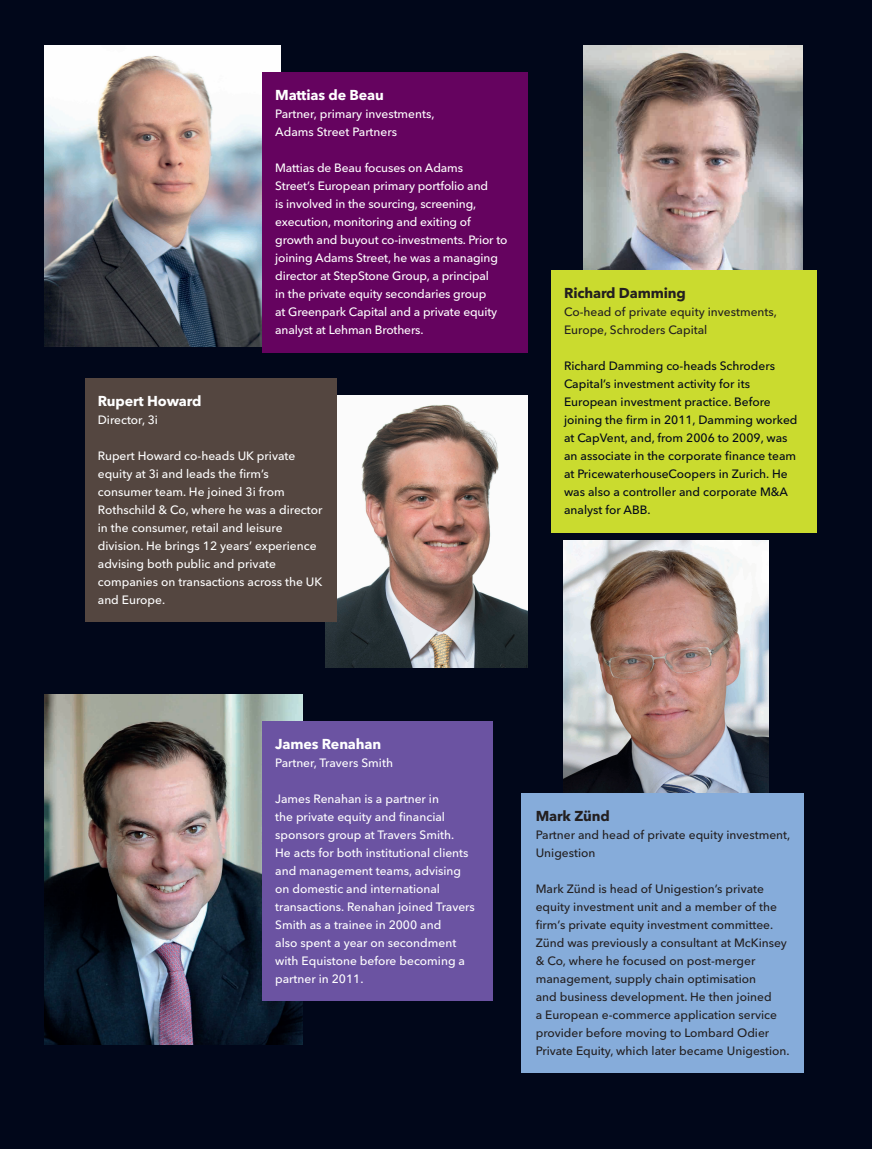
<style>
.page{position:relative;width:872px;height:1149px;background:#fff}
.page>*{position:absolute;margin:0;border:0;box-sizing:border-box;transform-origin:0 0}
.RT_Name{font:700 14.25px "Avenir Next LT Pro";letter-spacing:-.01em;color:#fff}
.RT_Name-2{font:700 14.25px "Avenir Next LT Pro";letter-spacing:-.01em;color:#231f20}
.RT_Biography_no_inde{font:500 12px/18px "Avenir Next LT Pro";color:#fff}
.RT_Biography_no_inde-2{font:500 12px/18px "Avenir Next LT Pro";color:#231f20}
.RT_Biography_no_inde-3{font:500 12px/18px "Avenir Next LT Pro";color:#01071a}
</style>
<div class="page">
<div style="left:0;top:0;width:872px;height:1148px;background:#01071a"></div>
<img style="left:45px;top:45px;width:236px;height:301px">
<img style="left:45px;top:694px;width:258px;height:350px">
<img style="left:583px;top:45px;width:219px;height:225px">
<img style="left:325px;top:395px;width:202px;height:272px">
<div style="left:262px;top:720px;width:230px;height:280px;background:#6b53a2"></div>
<div style="left:262px;top:72px;width:265px;height:280px;background:#65035f"></div>
<div style="left:551px;top:270px;width:265px;height:262px;background:#cadb2f"></div>
<div style="left:85px;top:378px;width:251px;height:243px;background:#544640"></div>
<img style="left:563px;top:540px;width:205px;height:253px">
<div style="left:522px;top:793px;width:282px;height:279px;background:#86acda"></div>
<p class="RT_Name" style="left:275px;top:86px;width:110px">Mattias de Beau</p>
<p class="RT_Biography_no_inde" style="left:275px;top:105px;width:161px">Partner, primary investments,<br>Adams Street Partners</p>
<p class="RT_Biography_no_inde" style="left:275px;top:159px;width:234px">Mattias de Beau focuses on Adams<br>Street’s European primary portfolio and<br>is involved in the sourcing, screening, execution, monitoring and exiting of growth and buyout co-investments. Prior to joining Adams Street, he was a managing director at StepStone Group, a principal<br>in the private equity secondaries group<br>at Greenpark Capital and a private equity analyst at Lehman Brothers.</p>
<p class="RT_Name" style="left:98px;top:392px;width:105px">Rupert Howard</p>
<p class="RT_Biography_no_inde" style="left:98px;top:411px;width:62px">Director, 3i</p>
<p class="RT_Biography_no_inde" style="left:98px;top:447px;width:226px">Rupert Howard co-heads UK private equity at 3i and leads the firm’s consumer team. He joined 3i from Rothschild &amp; Co, where he was a director in the consumer, retail and leisure division. He brings 12 years’ experience advising both public and private companies on transactions across the UK and Europe.</p>
<p class="RT_Name-2" style="left:564px;top:284px;width:123px">Richard Damming</p>
<p class="RT_Biography_no_inde-2" style="left:564px;top:303px;width:214px">Co-head of private equity investments,<br>Europe, Schroders Capital</p>
<p class="RT_Biography_no_inde-3" style="left:564px;top:357px;width:235px">Richard Damming co-heads Schroders Capital’s investment activity for its European investment practice. Before joining the firm in 2011, Damming worked at CapVent, and, from 2006 to 2009, was an associate in the corporate finance team at PricewaterhouseCoopers in Zurich. He was also a controller and corporate M&amp;A analyst for ABB.</p>
<p class="RT_Name" style="left:275px;top:734px;width:108px">James Renahan</p>
<p class="RT_Biography_no_inde" style="left:275px;top:753px;width:119px">Partner, Travers Smith</p>
<p class="RT_Biography_no_inde" style="left:275px;top:789px;width:201px">James Renahan is a partner in<br>the private equity and financial sponsors group at Travers Smith.<br>He acts for both institutional clients and management teams, advising on domestic and international transactions. Renahan joined Travers<br>Smith as a trainee in 2000 and<br>also spent a year on secondment with Equistone before becoming a partner in 2011.</p>
<p class="RT_Name-2" style="left:536px;top:806px;width:76px">Mark Zünd</p>
<p class="RT_Biography_no_inde-2" style="left:536px;top:825px;width:256px">Partner and head of private equity investment,<br>Unigestion</p>
<p class="RT_Biography_no_inde-2" style="left:536px;top:879px;width:255px">Mark Zünd is head of Unigestion’s private equity investment unit and a member of the firm’s private equity investment committee.<br>Zünd was previously a consultant at McKinsey &amp; Co, where he focused on post-merger management, supply chain optimisation<br>and business development. He then joined<br>a European e-commerce application service provider before moving to Lombard Odier Private Equity, which later became Unigestion.</p>
</div>
